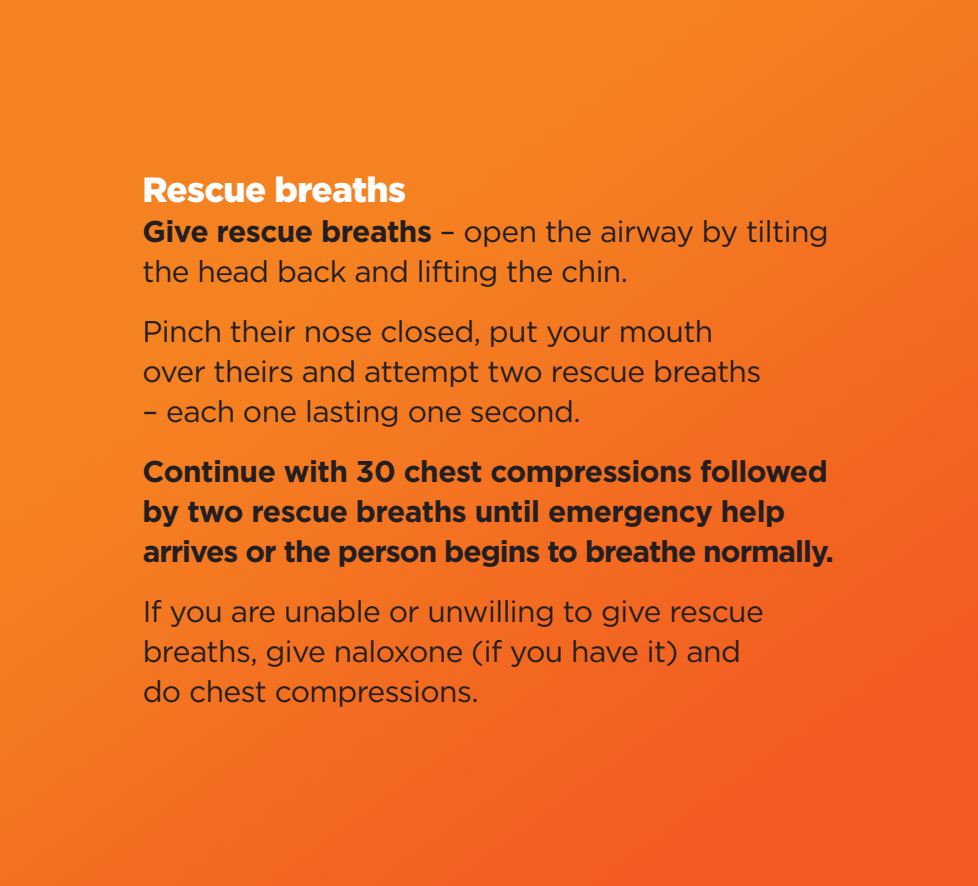
<style>
.page{position:relative;width:978px;height:886px;background:#fff}
.page>*{position:absolute;margin:0;border:0;box-sizing:border-box;transform-origin:0 0}
.t1{font:900 35px "Gotham";letter-spacing:-.02em;color:#fff}
.t2{font:30px/40px "Gotham";letter-spacing:-.02em;color:#231f20}
.t3{font:700 30px/40px "Gotham";letter-spacing:-.025em;color:#231f20}
.s1{font-weight:700}
</style>
<div class="page">
<img style="left:0;top:0;width:978px;height:886px">
<p class="t1" style="left:143px;top:165px;width:265px">Rescue breaths</p>
<p class="t2" style="left:143px;top:210px;width:688px"><span class="s1">Give rescue breaths</span> – open the airway by tilting the head back and lifting the chin.</p>
<p class="t2" style="left:143px;top:310px;width:620px">Pinch their nose closed, put your mouth over theirs and attempt two rescue breaths</p>
<p class="t2" style="left:143px;top:390px;width:440px">– each one lasting one second.</p>
<p class="t3" style="left:143px;top:451px;width:693px">Continue with 30 chest compressions followed by two rescue breaths until emergency help arrives or the person begins to breathe normally.</p>
<p class="t2" style="left:143px;top:590px;width:623px">If you are unable or unwilling to give rescue breaths, give naloxone (if you have it) and do chest compressions.</p>
</div>
